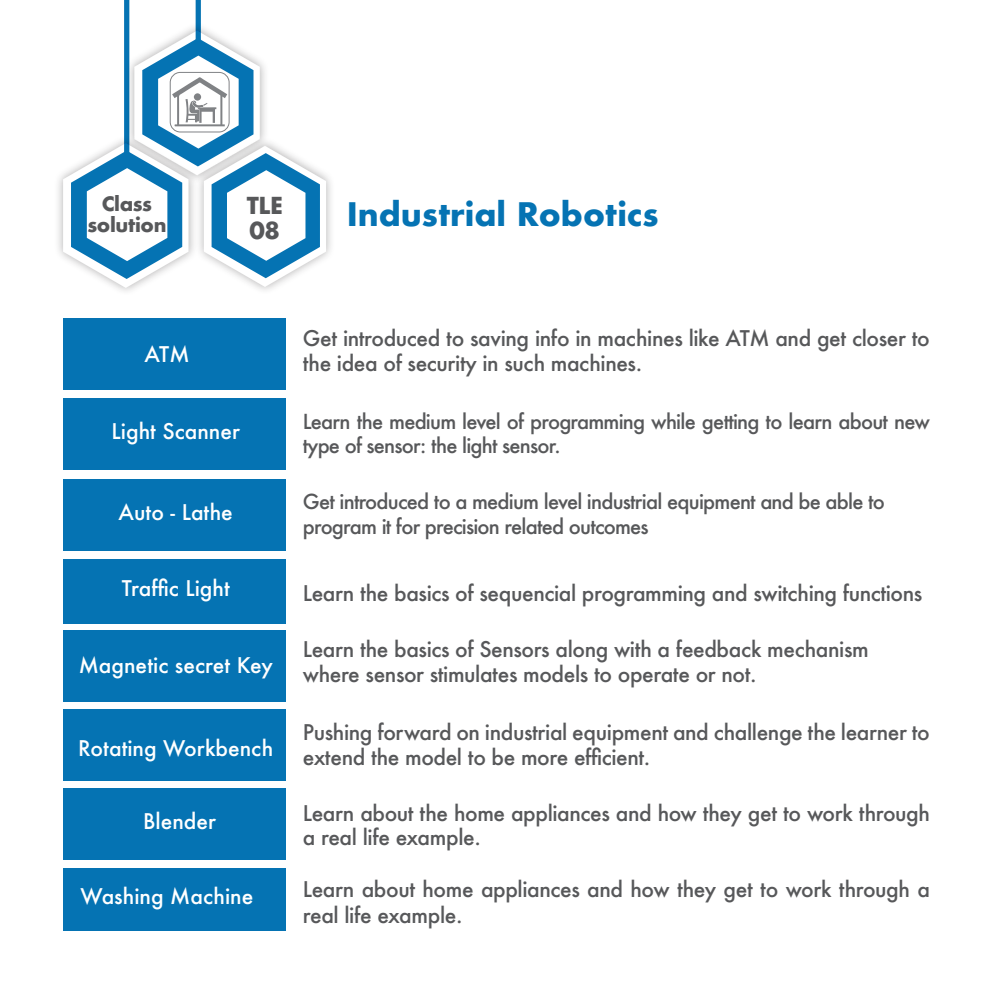
<style>
.page{position:relative;width:993px;height:993px;background:#fff}
.page>*{position:absolute;margin:0;border:0;box-sizing:border-box;transform-origin:0 0}
.t1{font:700 31.5px "Futura";color:#0573b3}
.t2{font:700 22.75px "Futura";color:#57585a}
.t3{font:500 21px/25.2px "Futura";letter-spacing:-.02em;color:#57585a}
.t4{font:500 21px "Futura";color:#fff}
.t5{font:500 20.12px/24.2px "Futura";letter-spacing:-.04em;color:#57585a}
.t6{font:700 19.25px "Futura";letter-spacing:-.02em;color:#57585a}
</style>
<div class="page">
<div style="left:63px;top:629px;width:222px;height:72px;background:#0573b3"></div>
<div style="left:63px;top:708px;width:222px;height:72px;background:#0573b3"></div>
<div style="left:63px;top:788px;width:222px;height:72px;background:#0573b3"></div>
<div style="left:63px;top:559px;width:222px;height:64px;background:#0573b3"></div>
<div style="left:63px;top:867px;width:222px;height:63px;background:#0573b3"></div>
<div style="left:194px;top:137px;width:141px;height:158px;background:#231f20;opacity:.36"></div>
<div style="left:124px;top:0;width:5px;height:218px;background:#0573b3"></div>
<div style="left:195px;top:0;width:6px;height:47px;background:#0573b3"></div>
<div style="left:53px;top:135px;width:145px;height:161px;background:#231f20;opacity:.36"></div>
<div style="left:125px;top:22px;width:144px;height:162px;background:#231f20;opacity:.36"></div>
<div style="left:63px;top:398px;width:222px;height:72px;background:#0573b3"></div>
<div style="left:63px;top:479px;width:222px;height:72px;background:#0573b3"></div>
<div style="left:63px;top:317px;width:222px;height:72px;background:#0573b3"></div>
<svg style="left:63px;top:30px;width:263px;height:258px"></svg>
<div style="left:170px;top:72px;width:59px;height:60px;border:1px solid #808285;border-radius:10px"></div>
<p class="t6" style="left:102px;top:190px;width:52px">Class</p>
<p class="t6" style="left:87px;top:211px;width:80px">solution</p>
<p class="t2" style="left:246px;top:189px;width:38px">TLE</p>
<p class="t2" style="left:249px;top:214px;width:32px">08</p>
<p class="t1" style="left:346px;top:191px;width:313px">Industrial Robotics</p>
<p class="t4" style="left:144px;top:340px;width:46px">ATM</p>
<p class="t4" style="left:112px;top:417px;width:130px">Light Scanner</p>
<p class="t4" style="left:118px;top:497px;width:116px">Auto - Lathe</p>
<p class="t4" style="left:122px;top:574px;width:109px">Traffic Light</p>
<p class="t4" style="left:79px;top:650px;width:195px">Magnetic secret Key</p>
<p class="t4" style="left:78px;top:733px;width:197px">Rotating Workbench</p>
<p class="t4" style="left:143px;top:806px;width:74px">Blender</p>
<p class="t4" style="left:81px;top:881px;width:174px">Washing Machine</p>
<p class="t3" style="left:303px;top:325px;width:628px">Get introduced to saving info in machines like ATM and get closer to the idea of security in such machines.</p>
<p class="t5" style="left:303px;top:409px;width:628px">Learn the medium level of programming while getting to learn about new type of sensor: the light sensor.</p>
<p class="t5" style="left:303px;top:489px;width:583px">Get introduced to a medium level industrial equipment and be able to</p>
<p class="t5" style="left:303px;top:513px;width:347px">program it for precision related outcomes</p>
<p class="t3" style="left:303px;top:580px;width:621px">Learn the basics of sequencial programming and switching functions</p>
<p class="t3" style="left:303px;top:636px;width:567px">Learn the basics of Sensors along with a feedback mechanism where sensor stimulates models to operate or not.</p>
<p class="t3" style="left:303px;top:719px;width:628px">Pushing forward on industrial equipment and challenge the learner to extend the model to be more efficient.</p>
<p class="t3" style="left:303px;top:800px;width:628px;line-height:24.5px">Learn about the home appliances and how they get to work through a real life example.</p>
<p class="t3" style="left:303px;top:876px;width:628px">Learn about home appliances and how they get to work through a real life example.</p>
</div>
